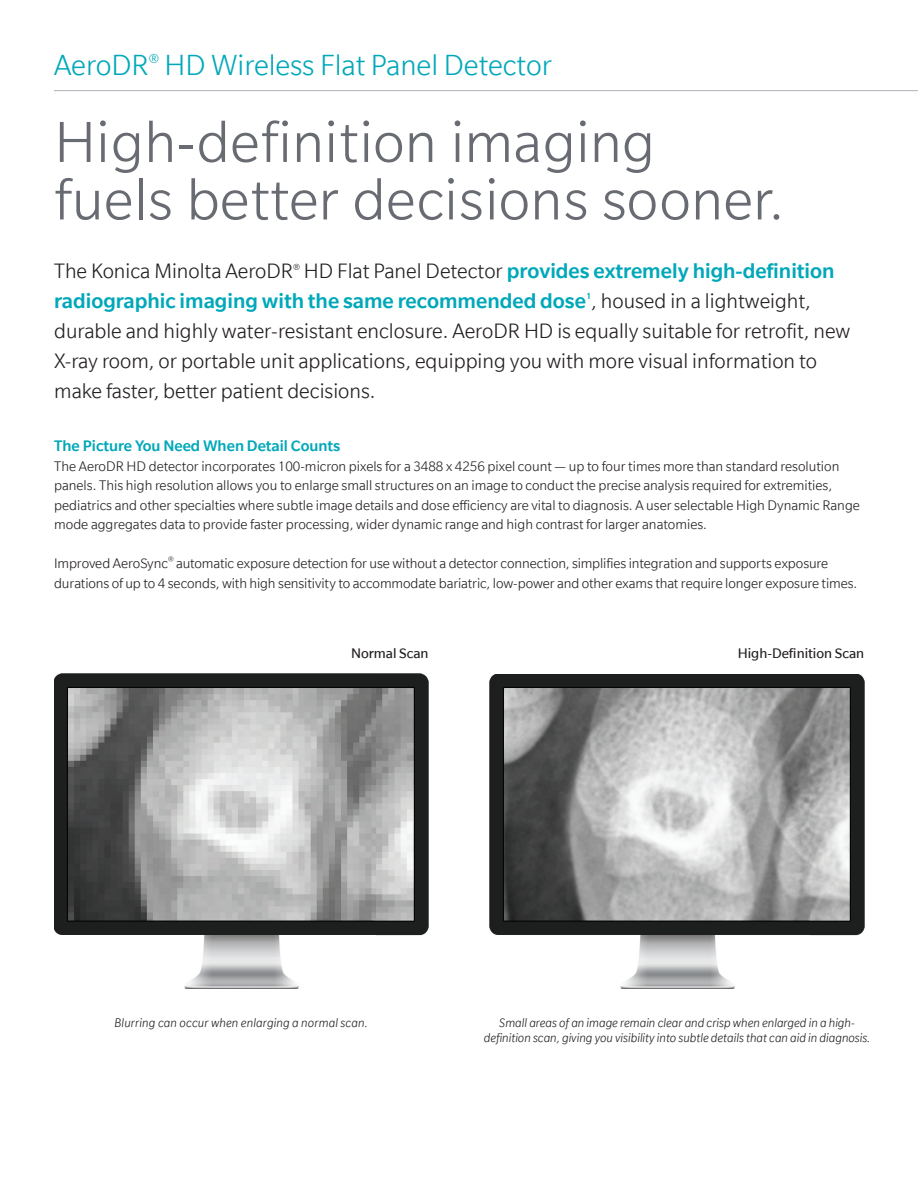
<style>
.page{position:relative;width:918px;height:1188px;background:#fff}
.page>*{position:absolute;margin:0;border:0;box-sizing:border-box;transform-origin:0 0}
.t1{font:300 63px/57.4px "Slate";color:#696b73}
.t2{font:300 31.5px "Slate";color:#00a8b9}
.t3{font:300 22.5px/30px "Slate";color:#231f20}
.t4{font:500 22.5px/30px "Slate";color:#00a8b9}
.t5{font:500 16.5px "Slate";color:#00a8b9}
.t6{font:300 15px/19.5px "Slate";color:#231f20}
.t7{font:15px "Slate";color:#231f20}
.t8{font:italic 300 13.5px/15px "Slate";color:#231f20;text-align:center}
.t9{font:500 9.6px "Slate";color:#00a8b9}
.s1{font-weight:300;color:#231f20}
</style>
<div class="page">
<hr style="left:54px;top:90px;width:864px;height:1px;background:#aeb3b8">
<img style="left:490px;top:674px;width:374px;height:315px">
<img style="left:54px;top:674px;width:374px;height:315px">
<h2 class="t2" style="left:54px;top:49px;width:500px">AeroDR<sup>®</sup> HD Wireless Flat Panel Detector</h2>
<h1 class="t1" style="left:54px;top:113px;width:732px">High-definition imaging fuels better decisions sooner.</h1>
<h3 class="t4" style="left:54px;top:255px;width:782px"><span class="s1">The Konica Minolta AeroDR</span><sup>®</sup> <span class="s1">HD Flat Panel Detector</span> provides extremely high-definition radiographic imaging with the same recommended dose <span class="s1">, housed in a lightweight,</span></h3>
<p class="t9" style="left:586px;top:291px;width:7px">1</p>
<h3 class="t3" style="left:54px;top:316px;width:798px">durable and highly water-resistant enclosure. AeroDR HD is equally suitable for retrofit, new<br>X-ray room, or portable unit applications, equipping you with more visual information to make faster, better patient decisions.</h3>
<p class="t5" style="left:54px;top:437px;width:288px">The Picture You Need When Detail Counts</p>
<p class="t6" style="left:54px;top:456px;width:807px">The AeroDR HD detector incorporates 100-micron pixels for a 3488 x 4256 pixel count — up to four times more than standard resolution panels. This high resolution allows you to enlarge small structures on an image to conduct the precise analysis required for extremities, pediatrics and other specialties where subtle image details and dose efficiency are vital to diagnosis. A user selectable High Dynamic Range mode aggregates data to provide faster processing, wider dynamic range and high contrast for larger anatomies.</p>
<p class="t6" style="left:54px;top:553px;width:805px">Improved AeroSync<sup>®</sup> automatic exposure detection for use without a detector connection, simplifies integration and supports exposure durations of up to 4 seconds, with high sensitivity to accommodate bariatric, low-power and other exams that require longer exposure times.</p>
<p class="t7" style="left:351px;top:645px;width:79px">Normal Scan</p>
<p class="t7" style="left:738px;top:645px;width:128px">High-Definition Scan</p>
<p class="t8" style="left:114px;top:1016px;width:255px">Blurring can occur when enlarging a normal scan.</p>
<p class="t8" style="left:484px;top:1016px;width:388px">Small areas of an image remain clear and crisp when enlarged in a high&shy;definition scan, giving you visibility into subtle details that can aid in diagnosis.</p>
</div>
